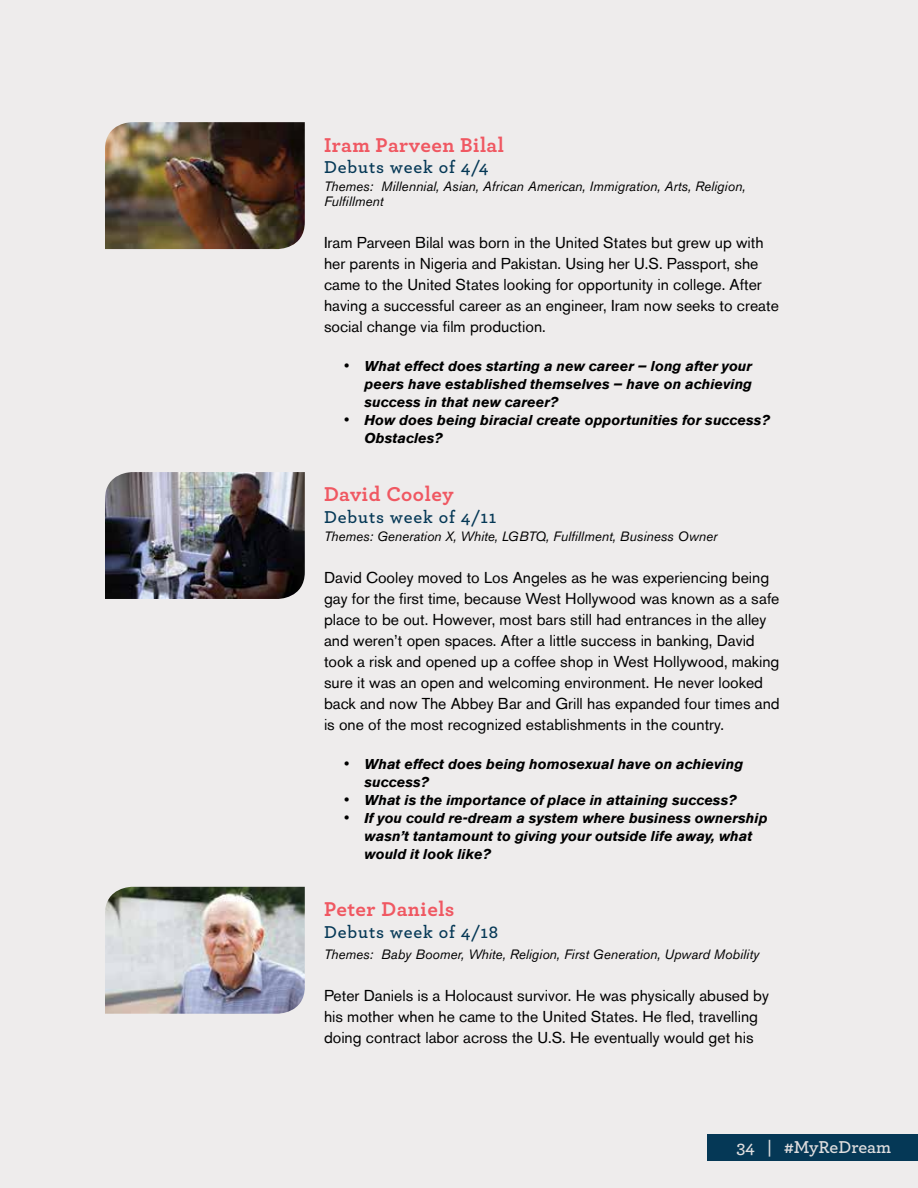
<style>
.page{position:relative;width:918px;height:1188px;background:#eeecec}
.page>*{position:absolute;margin:0;border:0;box-sizing:border-box;transform-origin:0 0}
.t1{font:700 21px "Archer Pro";letter-spacing:.025em;color:#f05862}
.t2{font:600 18px "Archer Pro";letter-spacing:.05em;color:#053856}
.t3{font:600 18px "Archer Pro";color:#e0dedf}
.t4{font:15.75px/21px "Akzidenz Grotesk BE";color:#000}
.t5{font:italic 700 14.25px/18px "Akzidenz Grotesk BE";color:#000}
.t6{font:italic 13.5px/15px "Akzidenz Grotesk BE";color:#000}
.s1{font-weight:400;font-style:normal;font-size:15.75px}
</style>
<div class="page">
<div style="left:707px;top:1134px;width:211px;height:27px;background:#053856"></div>
<img style="left:105px;top:122px;width:200px;height:127px">
<img style="left:105px;top:472px;width:200px;height:127px">
<img style="left:105px;top:887px;width:200px;height:127px">
<h1 class="t1" style="left:324px;top:128px;width:181px">Iram Parveen Bilal</h1>
<p class="t2" style="left:324px;top:154px;width:166px">Debuts week of 4/4</p>
<p class="t6" style="left:324px;top:179px;width:423px">Themes: Millennial, Asian, African American, Immigration, Arts, Religion,<br>Fulfillment</p>
<p class="t4" style="left:324px;top:232px;width:456px">Iram Parveen Bilal was born in the United States but grew up with her parents in Nigeria and Pakistan. Using her U.S. Passport, she came to the United States looking for opportunity in college. After having a successful career as an engineer, Iram now seeks to create social change via film production.</p>
<p class="t5" style="left:364px;top:357px;width:389px;text-align:justify;text-indent:-20px"><span class="s1">•</span> What effect does starting a new career — long after your peers have established themselves — have on achieving success in that new career?</p>
<p class="t5" style="left:364px;top:411px;width:407px;text-indent:-20px"><span class="s1">•</span> How does being biracial create opportunities for success?<br>Obstacles?</p>
<h1 class="t1" style="left:324px;top:477px;width:131px">David Cooley</h1>
<p class="t2" style="left:324px;top:503px;width:174px">Debuts week of 4/11</p>
<p class="t6" style="left:324px;top:528px;width:395px">Themes: Generation X, White, LGBTQ, Fulfillment, Business Owner</p>
<p class="t4" style="left:324px;top:567px;width:457px">David Cooley moved to Los Angeles as he was experiencing being gay for the first time, because West Hollywood was known as a safe place to be out. However, most bars still had entrances in the alley and weren’t open spaces. After a little success in banking, David took a risk and opened up a coffee shop in West Hollywood, making sure it was an open and welcoming environment. He never looked back and now The Abbey Bar and Grill has expanded four times and is one of the most recognized establishments in the country.</p>
<p class="t5" style="left:364px;top:755px;width:380px;text-indent:-20px"><span class="s1">•</span> What effect does being homosexual have on achieving success?</p>
<p class="t5" style="left:344px;top:791px;width:394px"><span class="s1">•</span> What is the importance of place in attaining success?</p>
<p class="t5" style="left:364px;top:809px;width:405px;text-indent:-20px"><span class="s1">•</span> If you could re-dream a system where business ownership wasn’t tantamount to giving your outside life away, what would it look like?</p>
<h1 class="t1" style="left:324px;top:893px;width:132px">Peter Daniels</h1>
<p class="t2" style="left:324px;top:918px;width:176px">Debuts week of 4/18</p>
<p class="t6" style="left:324px;top:947px;width:437px">Themes: Baby Boomer, White, Religion, First Generation, Upward Mobility</p>
<p class="t4" style="left:324px;top:985px;width:446px">Peter Daniels is a Holocaust survivor. He was physically abused by his mother when he came to the United States. He fled, travelling doing contract labor across the U.S. He eventually would get his</p>
<p class="t3" style="left:736px;top:1133px;width:156px">34 | #MyReDream</p>
</div>
